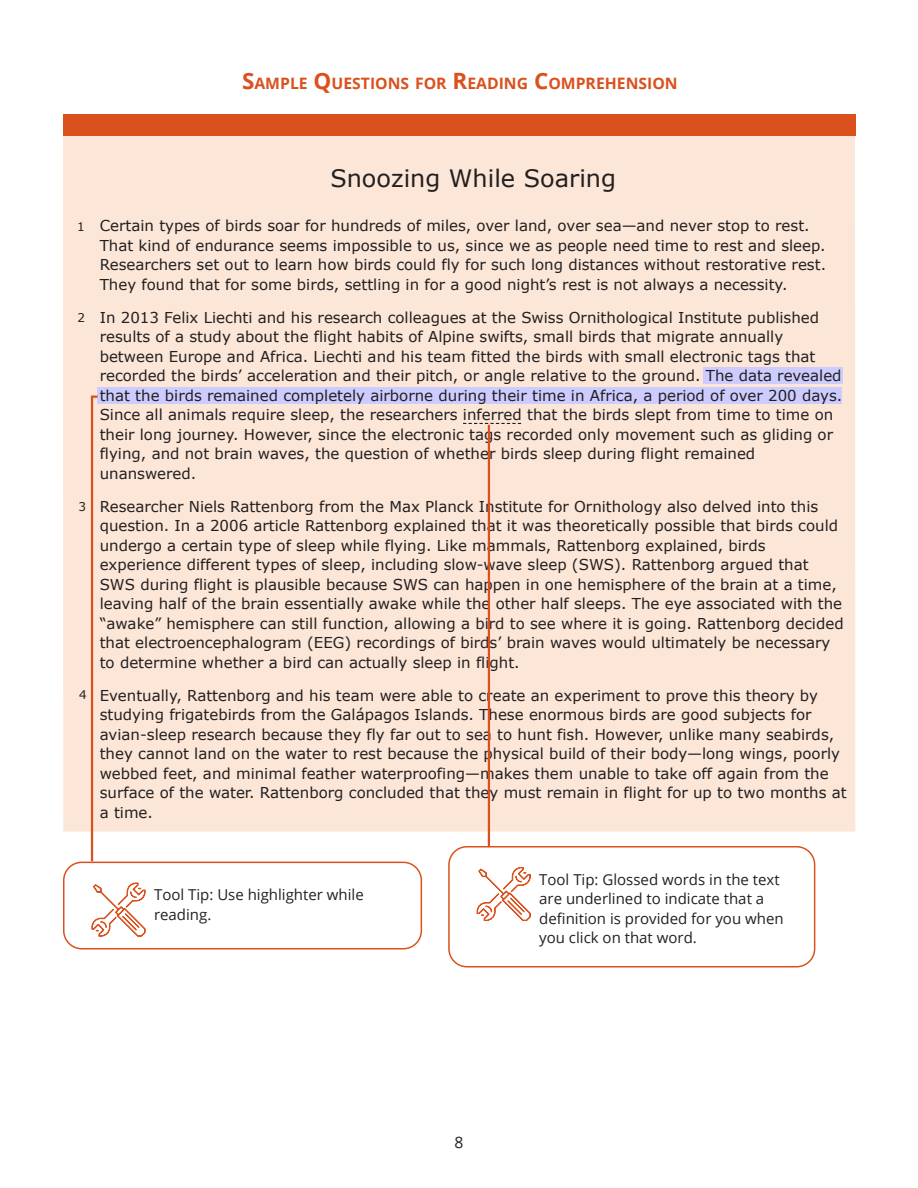
<style>
.page{position:relative;width:918px;height:1188px;background:#fff}
.page>*{position:absolute;margin:0;border:0;box-sizing:border-box;transform-origin:0 0}
.t1{font:24px "Verdana";color:#231f20}
.t2{font:700 15.75px "Open Sans";color:#da511d}
.t3{font:15.75px "Open Sans";color:#231f20}
.t4{font:15px/19.5px "Verdana";color:#231f20}
.t5{font:15px/19.5px "Open Sans";color:#231f20}
.s1{font-size:22.5px}
.s2{font-size:12px}
</style>
<div class="page">
<div style="left:63px;top:135px;width:792px;height:697px;background:#fbe6d7"></div>
<div style="left:63px;top:114px;width:793px;height:22px;background:#da511d"></div>
<div style="left:703px;top:368px;width:140px;height:16px;background:#ccf"></div>
<div style="left:98px;top:387px;width:744px;height:16px;background:#ccf"></div>
<svg style="left:463px;top:423px;width:58px;height:1px"></svg>
<hr style="left:91px;top:397px;width:2px;height:464px;background:#da511d">
<svg style="left:91px;top:396px;width:7px;height:2px"></svg>
<hr style="left:488px;top:425px;width:2px;height:421px;background:#da511d">
<div style="left:63px;top:862px;width:359px;height:88px;border:2px solid #da511d;border-radius:18px"></div>
<svg style="left:92px;top:883px;width:54px;height:54px"></svg>
<div style="left:448px;top:846px;width:367px;height:122px;border:2px solid #da511d;border-radius:18px"></div>
<svg style="left:477px;top:867px;width:54px;height:54px"></svg>
<h2 class="t2" style="left:242px;top:72px;width:437px"><span class="s1">S</span>AMPLE <span class="s1">Q</span>UESTIONS FOR <span class="s1">R</span>EADING <span class="s1">C</span>OMPREHENSION</h2>
<h2 class="t1" style="left:330px;top:163px;width:287px">Snoozing While Soaring</h2>
<p class="t4" style="left:100px;top:216px;width:728px;text-indent:-23px"><span class="s2">1</span> Certain types of birds soar for hundreds of miles, over land, over sea—and never stop to rest.<br>That kind of endurance seems impossible to us, since we as people need time to rest and sleep.<br>Researchers set out to learn how birds could fly for such long distances without restorative rest.<br>They found that for some birds, settling in for a good night’s rest is not always a necessity.</p>
<p class="t4" style="left:100px;top:308px;width:744px;text-indent:-22px"><span class="s2">2</span> In 2013 Felix Liechti and his research colleagues at the Swiss Ornithological Institute published results of a study about the flight habits of Alpine swifts, small birds that migrate annually between Europe and Africa. Liechti and his team fitted the birds with small electronic tags that recorded the birds’ acceleration and their pitch, or angle relative to the ground. The data revealed that the birds remained completely airborne during their time in Africa, a period of over 200 days.<br>Since all animals require sleep, the researchers inferred that the birds slept from time to time on their long journey. However, since the electronic tags recorded only movement such as gliding or flying, and not brain waves, the question of whether birds sleep during flight remained unanswered.</p>
<p class="t4" style="left:100px;top:497px;width:746px;text-indent:-21px"><span class="s2">3</span> Researcher Niels Rattenborg from the Max Planck Institute for Ornithology also delved into this question. In a 2006 article Rattenborg explained that it was theoretically possible that birds could undergo a certain type of sleep while flying. Like mammals, Rattenborg explained, birds experience different types of sleep, including slow-wave sleep (SWS). Rattenborg argued that SWS during flight is plausible because SWS can happen in one hemisphere of the brain at a time, leaving half of the brain essentially awake while the other half sleeps. The eye associated with the “awake” hemisphere can still function, allowing a bird to see where it is going. Rattenborg decided that electroencephalogram (EEG) recordings of birds’ brain waves would ultimately be necessary to determine whether a bird can actually sleep in flight.</p>
<p class="t4" style="left:100px;top:686px;width:749px;text-indent:-20px"><span class="s2">4</span> Eventually, Rattenborg and his team were able to create an experiment to prove this theory by studying frigatebirds from the Galápagos Islands. These enormous birds are good subjects for avian-sleep research because they fly far out to sea to hunt fish. However, unlike many seabirds, they cannot land on the water to rest because the physical build of their body—long wings, poorly webbed feet, and minimal feather waterproofing—makes them unable to take off again from the surface of the water. Rattenborg concluded that they must remain in flight for up to two months at a time.</p>
<p class="t5" style="left:154px;top:885px;width:211px">Tool Tip: Use highlighter while reading.</p>
<p class="t3" style="left:454px;top:1131px;width:11px">8</p>
<p class="t5" style="left:539px;top:869px;width:246px">Tool Tip: Glossed words in the text are underlined to indicate that a definition is provided for you when you click on that word.</p>
</div>
